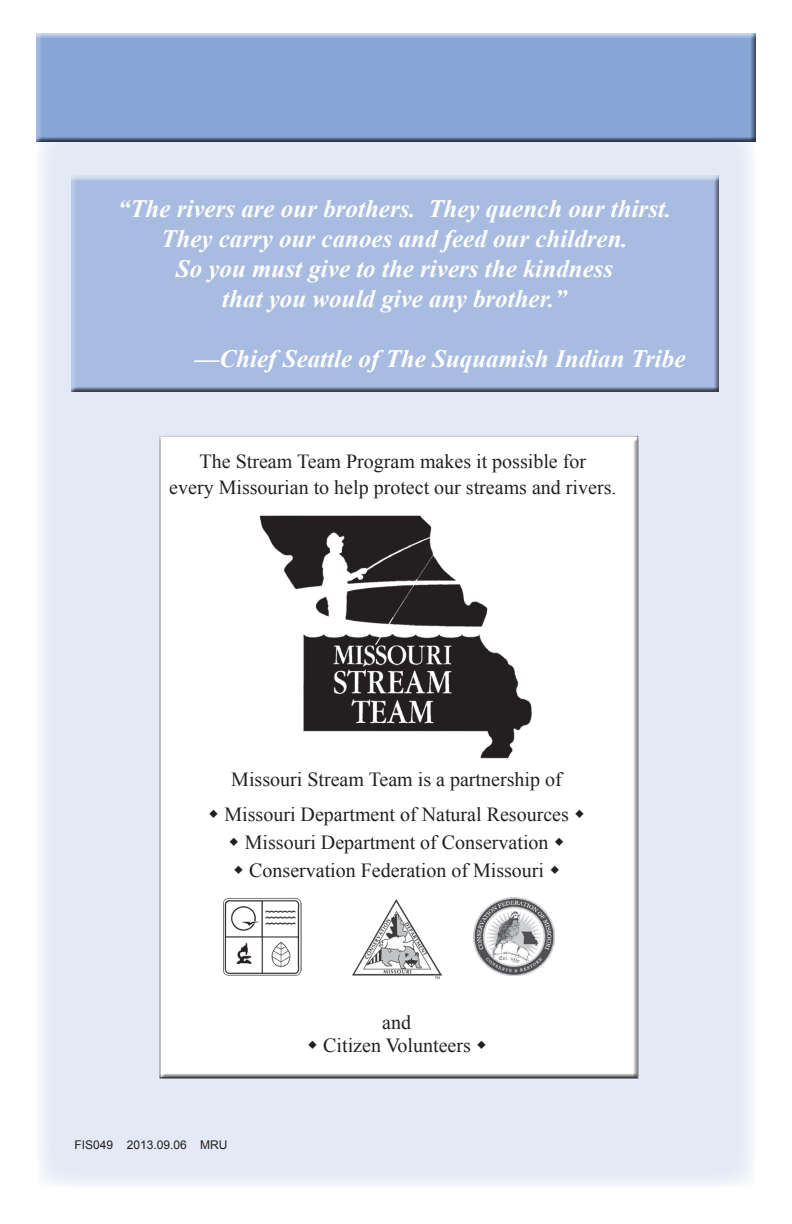
<style>
.page{position:relative;width:792px;height:1224px;background:#fff}
.page>*{position:absolute;margin:0;border:0;box-sizing:border-box;transform-origin:0 0}
.t1{font:italic 700 25px "Times New Roman";color:#fff}
.t2{font:20px "Times New Roman";color:#231f20}
.t3{font:12px "Arial";color:#231f20}
</style>
<div class="page">
<div style="left:36px;top:126px;width:720px;height:1062px;background:#e3e9f5"></div>
<div style="left:71px;top:175px;width:650px;height:220px;background:#231f20;opacity:.75"></div>
<div style="left:158px;top:435px;width:484px;height:644px;background:#fff"></div>
<img style="left:259px;top:515px;width:273px;height:244px">
<img style="left:352px;top:900px;width:89px;height:78px">
<img style="left:223px;top:898px;width:78px;height:78px">
<img style="left:473px;top:897px;width:81px;height:78px">
<div style="left:32px;top:32px;width:724px;height:112px;background:#231f20;opacity:.75"></div>
<p class="t1" style="left:118px;top:191px;width:555px">“The rivers are our brothers. They quench our thirst.</p>
<p class="t1" style="left:161px;top:221px;width:468px">They carry our canoes and feed our children.</p>
<p class="t1" style="left:176px;top:251px;width:439px">So you must give to the rivers the kindness</p>
<p class="t1" style="left:222px;top:281px;width:346px">that you would give any brother.”</p>
<p class="t1" style="left:195px;top:341px;width:492px">––Chief Seattle of The Suquamish Indian Tribe</p>
<p class="t2" style="left:200px;top:448px;width:388px">The Stream Team Program makes it possible for</p>
<p class="t2" style="left:169px;top:474px;width:449px">every Missourian to help protect our streams and rivers.</p>
<p class="t2" style="left:231px;top:766px;width:332px">Missouri Stream Team is a partnership of</p>
<p class="t2" style="left:225px;top:801px;width:346px">Missouri Department of Natural Resources</p>
<p class="t2" style="left:245px;top:829px;width:305px">Missouri Department of Conservation</p>
<p class="t2" style="left:249px;top:857px;width:296px">Conservation Federation of Missouri</p>
<p class="t2" style="left:382px;top:1009px;width:30px">and</p>
<p class="t3" style="left:75px;top:1137px;width:154px">FIS049 2013.09.06 MRU</p>
<p class="t2" style="left:323px;top:1032px;width:149px">Citizen Volunteers</p>
</div>
